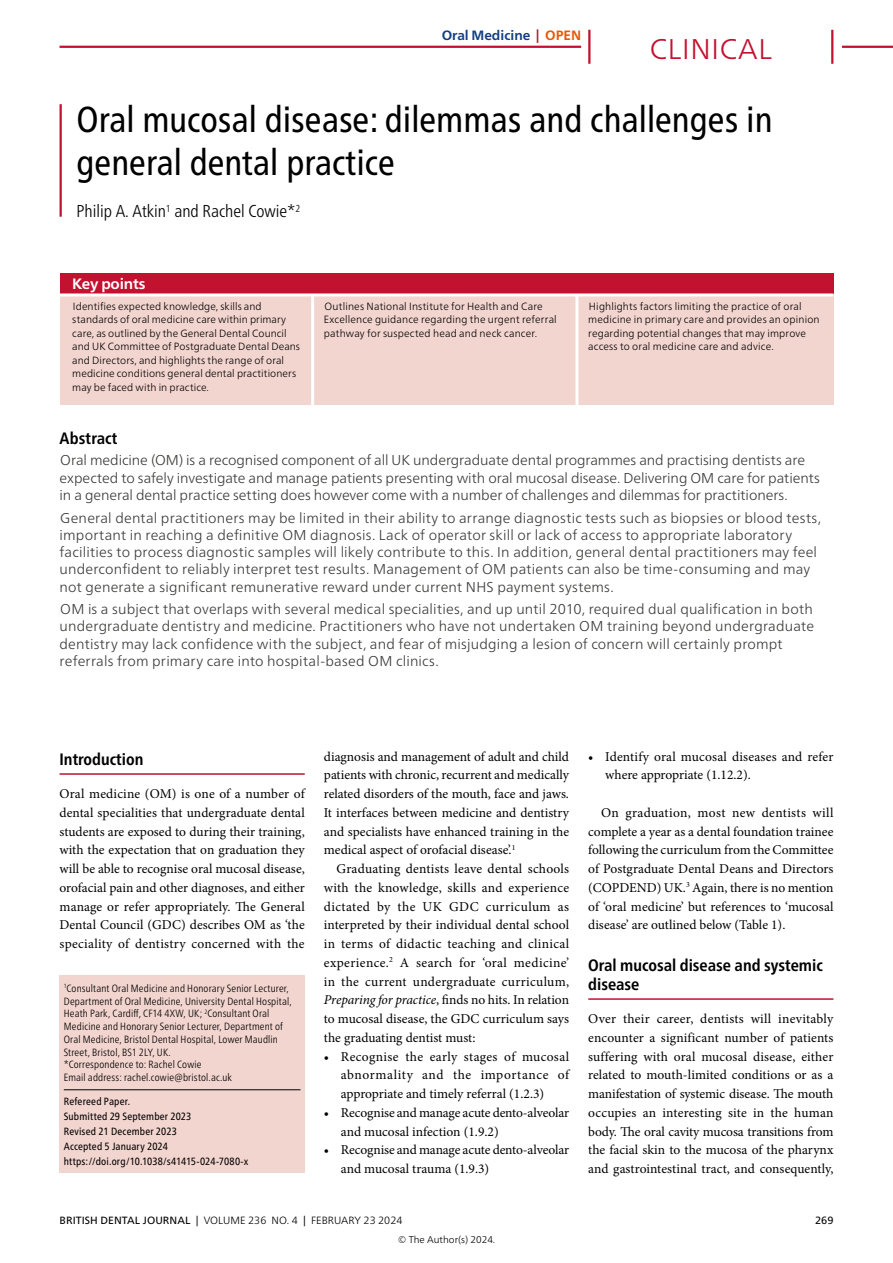
<style>
.page{position:relative;width:893px;height:1263px;background:#fff}
.page>*{position:absolute;margin:0;border:0;box-sizing:border-box;transform-origin:0 0}
.Title_3_Cnd_24pt{font:condensed 36px/43.2px "Frutiger Neue LT Pro";color:#000}
.t1{font:300 28.5px "Frutiger Neue LT Pro";letter-spacing:.025em;color:#c31130}
.Author_1{font:300 condensed 17.25px "Frutiger Neue LT Pro";color:#000}
.SectionHeading_1_MSS{font:700 condensed 16.5px/18.8px "Frutiger Neue LT Pro";color:#000}
.Abstract_Heading_MSS{font:700 condensed 16.5px "Frutiger Neue LT Pro";letter-spacing:.01em;color:#000}
.Key_Points_Heading_x{font:700 15px "Frutiger Neue LT Pro";letter-spacing:-.01em;color:#fff}
.t2{font:300 14.25px/17.2px "Frutiger Neue LT Pro";letter-spacing:.01em;color:#3a3a39}
.Para_9pt_justified_1st{font:13.5px/18.8px "Minion Pro";letter-spacing:.005em;color:#000;text-align:justify}
.Para_9pt_justified{font:13.5px/18.8px "Minion Pro";color:#000;text-align:justify}
.NoXML_MSS_page_tag_top{font:700 13.5px "Frutiger Neue LT Pro";color:#123f84}
.t3{font:300 10.5px/13.5px "Frutiger Neue LT Pro";letter-spacing:.015em;color:#000}
.NoXML_Biography_MSS{font:300 condensed 10.5px/12.8px "Frutiger Neue LT Pro";letter-spacing:.015em;color:#000}
.NoXML_article_details{font:condensed 10.5px "Frutiger Neue LT Pro";letter-spacing:.015em;color:#000}
.t4{font:10.5px "Frutiger Neue LT Pro";color:#000}
.t5{font:300 9.75px "Frutiger Neue LT Pro";color:#000}
.s1{color:#c31130}
.s2{color:#ea5602}
.s3{font-style:italic}
.s4{font-weight:400}
</style>
<div class="page">
<div style="left:60px;top:273px;width:773px;height:131px;background:#f3d5cf"></div>
<hr style="left:60px;top:104px;width:2px;height:113px;background:#c31130">
<hr style="left:60px;top:773px;width:245px;height:2px;background:#c31130">
<hr style="left:588px;top:998px;width:245px;height:2px;background:#c31130">
<div style="left:60px;top:273px;width:773px;height:20px;background:#c31130"></div>
<hr style="left:60px;top:293px;width:773px;height:3px;background:#fff">
<div style="left:60px;top:975px;width:245px;height:198px;background:#f3d5cf"></div>
<hr style="left:64px;top:1089px;width:236px;height:1px;background:#000">
<hr style="left:311px;top:295px;width:3px;height:119px;background:#fff">
<hr style="left:575px;top:295px;width:3px;height:119px;background:#fff">
<hr style="left:60px;top:46px;width:521px;height:2px;background:#c31130">
<hr style="left:842px;top:46px;width:51px;height:2px;background:#c31130">
<hr style="left:588px;top:30px;width:2px;height:34px;background:#c31130">
<hr style="left:831px;top:30px;width:2px;height:34px;background:#c31130">
<p class="NoXML_MSS_page_tag_top" style="left:442px;top:27px;width:141px">Oral Medicine <span class="s1">|</span> <span class="s2">OPEN</span></p>
<h2 class="t1" style="left:650px;top:32px;width:124px">CLINICAL</h2>
<p class="Title_3_Cnd_24pt" style="left:77px;top:98px;width:697px">Oral mucosal disease: dilemmas and challenges in general dental practice</p>
<p class="Author_1" style="left:77px;top:201px;width:225px">Philip A. Atkin<sup>1</sup> and Rachel Cowie*<sup>2</sup></p>
<p class="Key_Points_Heading_x" style="left:72px;top:275px;width:75px">Key points</p>
<p class="t3" style="left:72px;top:300px;width:229px">Identifies expected knowledge, skills and standards of oral medicine care within primary care, as outlined by the General Dental Council and UK Committee of Postgraduate Dental Deans and Directors, and highlights the range of oral medicine conditions general dental practitioners may be faced with in practice.</p>
<p class="t3" style="left:324px;top:300px;width:234px">Outlines National Institute for Health and Care<br>Excellence guidance regarding the urgent referral pathway for suspected head and neck cancer.</p>
<p class="t3" style="left:588px;top:300px;width:233px">Highlights factors limiting the practice of oral medicine in primary care and provides an opinion regarding potential changes that may improve access to oral medicine care and advice.</p>
<p class="Abstract_Heading_MSS" style="left:60px;top:428px;width:59px">Abstract</p>
<p class="t2" style="left:60px;top:452px;width:762px">Oral medicine (OM) is a recognised component of all UK undergraduate dental programmes and practising dentists are expected to safely investigate and manage patients presenting with oral mucosal disease. Delivering OM care for patients in a general dental practice setting does however come with a number of challenges and dilemmas for practitioners.</p>
<p class="t2" style="left:60px;top:509px;width:763px">General dental practitioners may be limited in their ability to arrange diagnostic tests such as biopsies or blood tests, important in reaching a definitive OM diagnosis. Lack of operator skill or lack of access to appropriate laboratory facilities to process diagnostic samples will likely contribute to this. In addition, general dental practitioners may feel underconfident to reliably interpret test results. Management of OM patients can also be time-consuming and may not generate a significant remunerative reward under current NHS payment systems.</p>
<p class="t2" style="left:60px;top:600px;width:756px">OM is a subject that overlaps with several medical specialities, and up until 2010, required dual qualification in both undergraduate dentistry and medicine. Practitioners who have not undertaken OM training beyond undergraduate dentistry may lack confidence with the subject, and fear of misjudging a lesion of concern will certainly prompt referrals from primary care into hospital-based OM clinics.</p>
<p class="SectionHeading_1_MSS" style="left:60px;top:750px;width:85px">Introduction</p>
<p class="Para_9pt_justified_1st" style="left:60px;top:784px;width:247px">Oral medicine (OM) is one of a number of dental specialities that undergraduate dental students are exposed to during their training, with the expectation that on graduation they will be able to recognise oral mucosal disease, orofacial pain and other diagnoses, and either manage or refer appropriately. The General Dental Council (GDC) describes OM as ‘the speciality of dentistry concerned with the</p>
<p class="NoXML_Biography_MSS" style="left:64px;top:982px;width:229px"><sup>1</sup>Consultant Oral Medicine and Honorary Senior Lecturer, Department of Oral Medicine, University Dental Hospital, Heath Park, Cardiff, CF14 4XW, UK; <sup>2</sup>Consultant Oral Medicine and Honorary Senior Lecturer, Department of Oral Medicine, Bristol Dental Hospital, Lower Maudlin Street, Bristol, BS1 2LY, UK.<br>*Correspondence to: Rachel Cowie<br>Email address: rachel.cowie@bristol.ac.uk</p>
<p class="NoXML_article_details" style="left:64px;top:1095px;width:68px">Refereed Paper.</p>
<p class="NoXML_article_details" style="left:64px;top:1110px;width:129px">Submitted 29 September 2023</p>
<p class="NoXML_article_details" style="left:64px;top:1125px;width:115px">Revised 21 December 2023</p>
<p class="NoXML_article_details" style="left:64px;top:1140px;width:106px">Accepted 5 January 2024</p>
<p class="NoXML_article_details" style="left:64px;top:1155px;width:186px">https://doi.org/10.1038/s41415-024-7080-x</p>
<p class="Para_9pt_justified_1st" style="left:324px;top:747px;width:247px">diagnosis and management of adult and child patients with chronic, recurrent and medically related disorders of the mouth, face and jaws.<br>It interfaces between medicine and dentistry and specialists have enhanced training in the medical aspect of orofacial disease’.<sup>1</sup></p>
<p class="Para_9pt_justified" style="left:324px;top:859px;width:247px;text-indent:13px">Graduating dentists leave dental schools with the knowledge, skills and experience dictated by the UK GDC curriculum as interpreted by their individual dental school in terms of didactic teaching and clinical experience.<sup>2</sup> A search for ‘oral medicine’ in the current undergraduate curriculum, <span class="s3">Preparing for practice</span>, finds no hits. In relation to mucosal disease, the GDC curriculum says the graduating dentist must:</p>
<p class="Para_9pt_justified" style="left:341px;top:1047px;width:230px;text-indent:-17px">• Recognise the early stages of mucosal abnormality and the importance of appropriate and timely referral (1.2.3)</p>
<p class="Para_9pt_justified" style="left:341px;top:1103px;width:230px;text-indent:-17px">• Recognise and manage acute dento-alveolar and mucosal infection (1.9.2)</p>
<p class="Para_9pt_justified" style="left:341px;top:1141px;width:230px;text-indent:-17px">• Recognise and manage acute dento-alveolar and mucosal trauma (1.9.3)</p>
<p class="Para_9pt_justified" style="left:605px;top:747px;width:230px;text-indent:-17px">• Identify oral mucosal diseases and refer where appropriate (1.12.2).</p>
<p class="Para_9pt_justified" style="left:588px;top:803px;width:247px;text-indent:13px">On graduation, most new dentists will complete a year as a dental foundation trainee following the curriculum from the Committee of Postgraduate Dental Deans and Directors (COPDEND) UK.<sup>3</sup> Again, there is no mention of ‘oral medicine’ but references to ‘mucosal disease’ are outlined below (Table 1).</p>
<p class="SectionHeading_1_MSS" style="left:588px;top:956px;width:236px">Oral mucosal disease and systemic disease</p>
<p class="Para_9pt_justified_1st" style="left:588px;top:1009px;width:247px">Over their career, dentists will inevitably encounter a significant number of patients suffering with oral mucosal disease, either related to mouth-limited conditions or as a manifestation of systemic disease. The mouth occupies an interesting site in the human body. The oral cavity mucosa transitions from the facial skin to the mucosa of the pharynx and gastrointestinal tract, and consequently,</p>
<p class="t3" style="left:60px;top:1214px;width:344px"><span class="s4">BRITISH DENTAL JOURNAL |</span> VOLUME 236 NO. 4 <span class="s4">|</span> February 23 2024</p>
<p class="t4" style="left:815px;top:1214px;width:20px">269</p>
<p class="t5" style="left:398px;top:1234px;width:99px">© The Author(s) 2024.</p>
</div>
